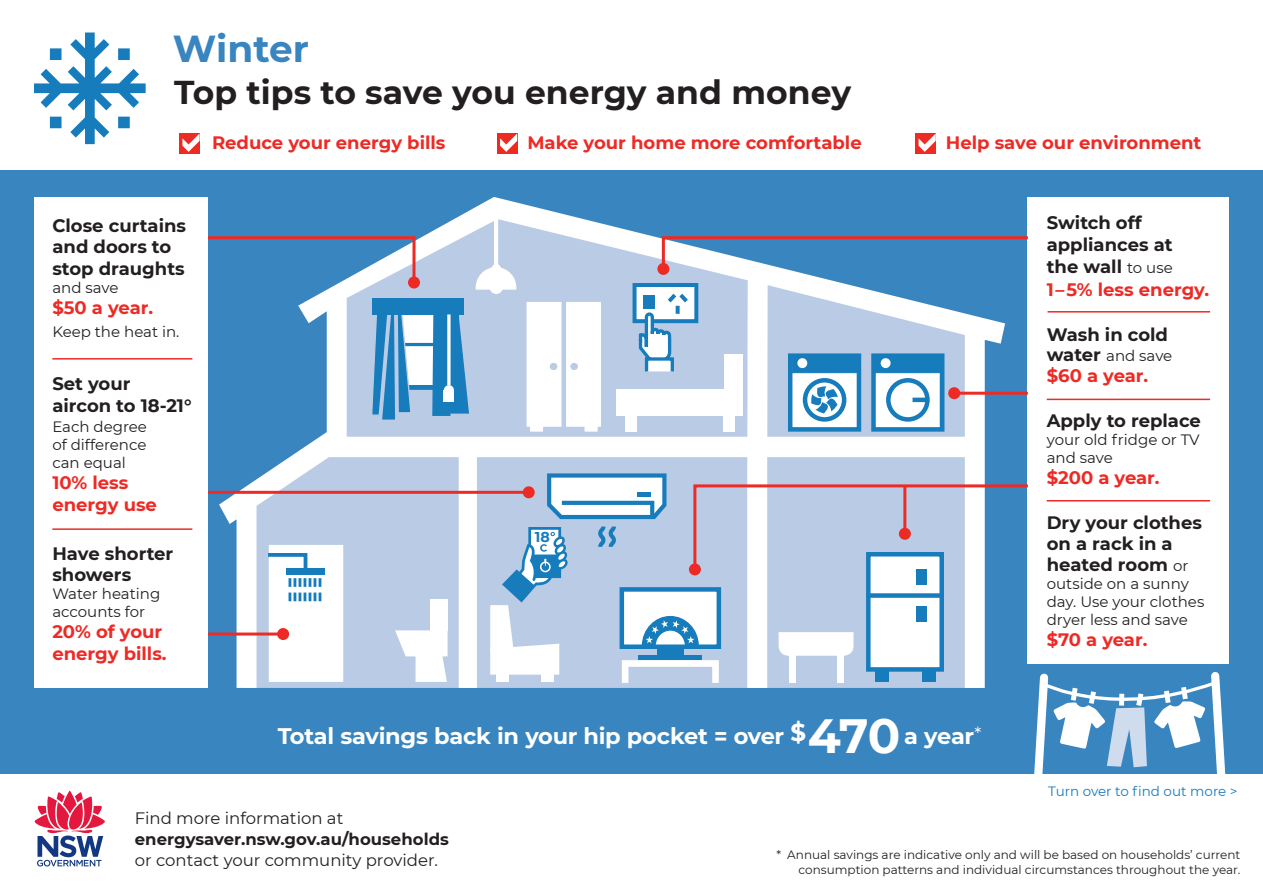
<style>
.page{position:relative;width:1263px;height:893px;background:#fff}
.page>*{position:absolute;margin:0;border:0;box-sizing:border-box;transform-origin:0 0}
.t1{font:700 37.5px "Montserrat";color:#3985c0}
.t2{font:700 33px "Montserrat";color:#231f20}
.t3{font:700 22.5px "Montserrat";letter-spacing:-.015em;color:#fff}
.t4{font:700 18px/21.6px "Montserrat";color:#231f20}
.t5{font:700 18px/21.6px "Montserrat";color:#ee2a25}
.t6{font:700 16.5px/21px "Montserrat";color:#231f20}
.t7{font:16.5px "Montserrat";color:#231f20}
.t8{font:15px/18px "Montserrat";color:#231f20}
.t9{font:700 14.25px "Montserrat";color:#167cbb}
.t10{font:13.5px "Montserrat";color:#167cbb}
.t11{font:12px/14.4px "Montserrat";color:#231f20;text-align:right}
.s1{font-size:48px}
.s2{font-weight:400;font-size:15px}
.s3{font-weight:700;font-size:18px}
.s4{font-weight:400}
</style>
<div class="page">
<div style="left:0;top:171px;width:1263px;height:603px;background:#3985c0"></div>
<svg style="left:34px;top:790px;width:71px;height:76px"></svg>
<div style="left:1028px;top:198px;width:201px;height:466px;background:#fff"></div>
<hr style="left:1047px;top:311px;width:163px;height:2px;background:#ee2a25">
<hr style="left:1047px;top:500px;width:163px;height:1px;background:#ee2a25">
<hr style="left:1047px;top:399px;width:163px;height:1px;background:#ee2a25">
<div style="left:179px;top:133px;width:21px;height:21px;background:#ee2a25"></div>
<svg style="left:182px;top:133px;width:18px;height:19px"></svg>
<div style="left:497px;top:133px;width:20px;height:21px;background:#ee2a25"></div>
<svg style="left:500px;top:134px;width:17px;height:18px"></svg>
<div style="left:915px;top:133px;width:21px;height:21px;background:#ee2a25"></div>
<svg style="left:918px;top:133px;width:18px;height:19px"></svg>
<svg style="left:219px;top:197px;width:786px;height:491px;fill:#b9cbe5"></svg>
<svg style="left:692px;top:483px;width:336px;height:89px;background:#b3c1db"></svg>
<div style="left:689px;top:563px;width:12px;height:12px;background:#ee2a25;border-radius:50%"></div>
<hr style="left:954px;top:392px;width:74px;height:3px;background:#ee2a25">
<div style="left:948px;top:387px;width:12px;height:12px;background:#ee2a25;border-radius:50%"></div>
<div style="left:874px;top:367px;width:65px;height:63px;background:#fff"></div>
<div style="left:871px;top:353px;width:73px;height:79px;border:4px solid #167cbb"></div>
<div style="left:875px;top:355px;width:67px;height:18px;background:#167cbb;border:1px solid #167cbb"></div>
<div style="left:881px;top:358px;width:9px;height:10px;background:#fff;border-radius:50%"></div>
<div style="left:886px;top:378px;width:44px;height:44px;border:4px solid #167cbb;border-radius:50%"></div>
<hr style="left:912px;top:398px;width:15px;height:4px;background:#167cbb">
<svg style="left:793px;top:373px;width:63px;height:54px;background:#eaf3f8"></svg>
<div style="left:788px;top:353px;width:73px;height:79px;border:4px solid #167cbb"></div>
<div style="left:792px;top:355px;width:67px;height:18px;background:#167cbb;border:1px solid #167cbb"></div>
<div style="left:797px;top:358px;width:10px;height:10px;background:#fff;border-radius:50%"></div>
<div style="left:803px;top:378px;width:43px;height:44px;border:4px solid #167cbb;border-radius:50%"></div>
<svg style="left:811px;top:386px;width:27px;height:27px"></svg>
<div style="left:875px;top:668px;width:13px;height:14px;background:#167cbb"></div>
<div style="left:922px;top:668px;width:13px;height:14px;background:#167cbb"></div>
<div style="left:866px;top:552px;width:78px;height:120px;background:#fff;border:4px solid #167cbb"></div>
<div style="left:870px;top:593px;width:70px;height:5px;background:#167cbb"></div>
<div style="left:916px;top:569px;width:11px;height:15px;background:#167cbb"></div>
<div style="left:916px;top:607px;width:11px;height:15px;background:#167cbb"></div>
<svg style="left:778px;top:631px;width:76px;height:26px;background:#f6f8fb"></svg>
<div style="left:789px;top:654px;width:7px;height:28px;background:#fff"></div>
<div style="left:837px;top:654px;width:7px;height:28px;background:#fff"></div>
<hr style="left:903px;top:487px;width:3px;height:47px;background:#ee2a25">
<div style="left:899px;top:528px;width:12px;height:12px;background:#ee2a25;border-radius:50%"></div>
<svg style="left:207px;top:235px;width:210px;height:50px"></svg>
<div style="left:408px;top:276px;width:12px;height:12px;background:#ee2a25;border-radius:50%"></div>
<div style="left:622px;top:660px;width:97px;height:26px;border:7px solid #fff"></div>
<div style="left:619px;top:587px;width:102px;height:62px;background:#fff;border:4px solid #167cbb"></div>
<div style="left:657px;top:648px;width:26px;height:10px;background:#167cbb"></div>
<div style="left:639px;top:655px;width:63px;height:5px;background:#167cbb"></div>
<svg style="left:642px;top:616px;width:57px;height:29px"></svg>
<svg style="left:547px;top:473px;width:119px;height:46px;background:#b4d4e8"></svg>
<hr style="left:637px;top:493px;width:14px;height:4px;background:#167cbb">
<svg style="left:598px;top:527px;width:18px;height:20px"></svg>
<svg style="left:490px;top:527px;width:78px;height:148px;background:#b7d0e7"></svg>
<div style="left:541px;top:669px;width:12px;height:13px;background:#fff"></div>
<div style="left:496px;top:669px;width:12px;height:13px;background:#fff"></div>
<div style="left:376px;top:302px;width:83px;height:88px;background:#fff;border:5px solid #167cbb"></div>
<hr style="left:379px;top:343px;width:77px;height:3px;background:#167cbb">
<svg style="left:370px;top:304px;width:42px;height:121px;background:#6aa6d1"></svg>
<svg style="left:432px;top:309px;width:38px;height:108px;background:#3d8fc5"></svg>
<div style="left:372px;top:299px;width:92px;height:16px;background:#167cbb"></div>
<svg style="left:447px;top:314px;width:4px;height:71px"></svg>
<div style="left:444px;top:385px;width:10px;height:10px;background:#fff;border-radius:50%"></div>
<div style="left:444px;top:390px;width:10px;height:12px;background:#fff"></div>
<div style="left:632px;top:283px;width:66px;height:40px;background:#fff;border:4px solid #167cbb"></div>
<svg style="left:637px;top:293px;width:55px;height:82px"></svg>
<svg style="left:473px;top:202px;width:45px;height:94px;background:#d7e1f0"></svg>
<div style="left:526px;top:302px;width:75px;height:130px;background:#fff"></div>
<div style="left:561px;top:297px;width:5px;height:131px;background:#b9cbe5"></div>
<div style="left:550px;top:363px;width:7px;height:7px;background:#b9cbe5;border-radius:50%"></div>
<div style="left:570px;top:363px;width:8px;height:7px;background:#b9cbe5;border-radius:50%"></div>
<div style="left:625px;top:415px;width:12px;height:17px;background:#fff"></div>
<div style="left:617px;top:389px;width:126px;height:26px;background:#fff"></div>
<div style="left:723px;top:415px;width:12px;height:16px;background:#fff"></div>
<div style="left:724px;top:354px;width:19px;height:48px;background:#fff"></div>
<svg style="left:660px;top:235px;width:368px;height:37px"></svg>
<div style="left:657px;top:263px;width:12px;height:12px;background:#ee2a25;border-radius:50%"></div>
<svg style="left:34px;top:33px;width:112px;height:111px"></svg>
<svg style="left:264px;top:545px;width:79px;height:137px;background:#e9f1f8"></svg>
<svg style="left:395px;top:630px;width:53px;height:52px;background:#ebf0f7"></svg>
<div style="left:430px;top:599px;width:18px;height:31px;background:#fff"></div>
<hr style="left:205px;top:632px;width:78px;height:3px;background:#ee2a25">
<div style="left:277px;top:628px;width:12px;height:12px;background:#ee2a25;border-radius:50%"></div>
<hr style="left:205px;top:491px;width:324px;height:3px;background:#ee2a25">
<div style="left:523px;top:486px;width:12px;height:12px;background:#ee2a25;border-radius:50%"></div>
<div style="left:34px;top:198px;width:173px;height:490px;background:#fff"></div>
<hr style="left:52px;top:358px;width:140px;height:2px;background:#ee2a25">
<hr style="left:52px;top:528px;width:140px;height:2px;background:#ee2a25">
<svg style="left:1034px;top:672px;width:192px;height:102px"></svg>
<p class="t1" style="left:173px;top:21px;width:138px">Winter</p>
<p class="t2" style="left:174px;top:69px;width:678px">Top tips to save you energy and money</p>
<p class="t5" style="left:212px;top:131px;width:235px">Reduce your energy bills</p>
<p class="t5" style="left:527px;top:131px;width:336px">Make your home more comfortable</p>
<p class="t5" style="left:946px;top:131px;width:257px">Help save our environment</p>
<p class="t4" style="left:52px;top:213px;width:135px">Close curtains and doors to stop draughts</p>
<p class="t8" style="left:52px;top:278px;width:68px">and save</p>
<p class="t5" style="left:52px;top:296px;width:102px">$50 a year.</p>
<p class="t8" style="left:52px;top:322px;width:129px">Keep the heat in.</p>
<p class="t4" style="left:52px;top:372px;width:141px">Set your aircon to 18-21°</p>
<p class="t8" style="left:52px;top:417px;width:96px;text-align:justify">Each degree of difference can equal</p>
<p class="t5" style="left:52px;top:471px;width:106px">10% less energy use</p>
<p class="t4" style="left:52px;top:542px;width:122px;line-height:21px">Have shorter showers</p>
<p class="t8" style="left:52px;top:584px;width:109px">Water heating accounts for</p>
<p class="t5" style="left:52px;top:620px;width:116px">20% of your energy bills.</p>
<p class="t9" style="left:535px;top:527px;width:16px">18</p>
<p class="t3" style="left:278px;top:720px;width:705px">Total savings back in your hip pocket = over <sup>$</sup><span class="s1">470</span> a year<sup>*</sup></p>
<p class="t4" style="left:1047px;top:211px;width:128px">Switch off appliances at the wall <span class="s2">to use</span></p>
<p class="t5" style="left:1047px;top:278px;width:164px">1–5% less energy.</p>
<p class="t4" style="left:1047px;top:323px;width:123px">Wash in cold</p>
<p class="t8" style="left:1047px;top:346px;width:127px"><span class="s3">water</span> and save</p>
<p class="t5" style="left:1047px;top:364px;width:103px">$60 a year.</p>
<p class="t4" style="left:1047px;top:409px;width:156px">Apply to replace</p>
<p class="t8" style="left:1047px;top:430px;width:154px">your old fridge or TV and save</p>
<p class="t5" style="left:1047px;top:466px;width:114px">$200 a year.</p>
<p class="t4" style="left:1047px;top:511px;width:157px;line-height:21px">Dry your clothes on a rack in a heated room <span class="s2">or</span></p>
<p class="t8" style="left:1047px;top:574px;width:159px">outside on a sunny day. Use your clothes dryer less and save</p>
<p class="t5" style="left:1047px;top:628px;width:102px">$70 a year.</p>
<p class="t10" style="left:1048px;top:782px;width:191px">Turn over to find out more &gt;</p>
<p class="t6" style="left:135px;top:807px;width:315px"><span class="s4">Find more information at </span>energysaver.nsw.gov.au/households</p>
<p class="t7" style="left:135px;top:849px;width:305px">or contact your community provider.</p>
<p class="t11" style="left:776px;top:847px;width:465px">* Annual savings are indicative only and will be based on households’ current consumption patterns and individual circumstances throughout the year.</p>
</div>
